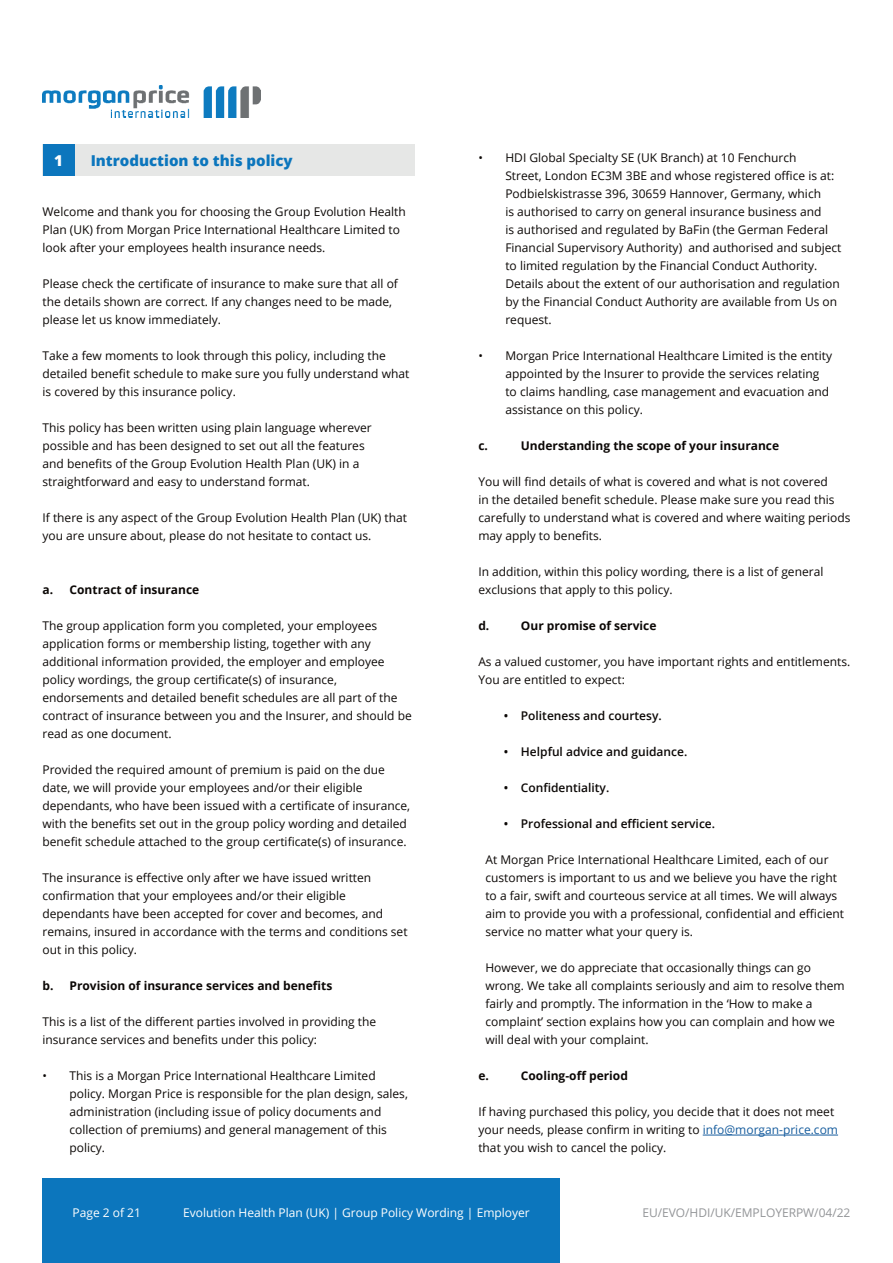
<style>
.page{position:relative;width:893px;height:1263px;background:#fff}
.page>*{position:absolute;margin:0;border:0;box-sizing:border-box;transform-origin:0 0}
.t1{font:800 15px "Open Sans";color:#0c76bd}
.t2{font:800 15px "Open Sans";color:#fff}
.abc_subheading{font:12px/18px "Open Sans";color:#0c0806}
.Main_text_body{font:12px/18px "Open Sans";color:#0c0806}
.Paragraph{font:12px/18px "Open Sans";color:#0c0806}
.Bullet{font:12px/18px "Open Sans";color:#0c0806}
.t3{font:700 12px "Open Sans";color:#0c0806}
.t4{font:600 12px "Open Sans";color:#0c0806}
.t5{font:12px "Open Sans";color:#fff}
.t6{font:12px "Open Sans";letter-spacing:-.005em;color:#939598}
.s1{color:#175d9e}
</style>
<div class="page">
<div style="left:43px;top:1178px;width:517px;height:85px;background:#0c76bd"></div>
<img style="left:43px;top:85px;width:218px;height:32px">
<div style="left:43px;top:144px;width:372px;height:32px;background:#e6e7e6"></div>
<div style="left:43px;top:144px;width:31px;height:32px;background:#0c76bd"></div>
<hr style="left:703px;top:1135px;width:135px;height:1px;background:#175d9e">
<p class="t2" style="left:54px;top:149px;width:10px">1</p>
<p class="t1" style="left:91px;top:149px;width:204px">Introduction to this policy</p>
<p class="Paragraph" style="left:43px;top:202px;width:365px">Welcome and thank you for choosing the Group Evolution Health<br>Plan (UK) from Morgan Price International Healthcare Limited to look after your employees health insurance needs.</p>
<p class="Paragraph" style="left:43px;top:274px;width:357px">Please check the certificate of insurance to make sure that all of the details shown are correct. If any changes need to be made, please let us know immediately.</p>
<p class="Paragraph" style="left:43px;top:346px;width:368px">Take a few moments to look through this policy, including the detailed benefit schedule to make sure you fully understand what is covered by this insurance policy.</p>
<p class="Paragraph" style="left:43px;top:418px;width:331px">This policy has been written using plain language wherever possible and has been designed to set out all the features and benefits of the Group Evolution Health Plan (UK) in a straightforward and easy to understand format.</p>
<p class="Paragraph" style="left:43px;top:508px;width:366px">If there is any aspect of the Group Evolution Health Plan (UK) that you are unsure about, please do not hesitate to contact us.</p>
<p class="t3" style="left:43px;top:581px;width:158px">a. Contract of insurance</p>
<p class="abc_subheading" style="left:43px;top:616px;width:371px">The group application form you completed, your employees application forms or membership listing, together with any additional information provided, the employer and employee policy wordings, the group certificate(s) of insurance, endorsements and detailed benefit schedules are all part of the contract of insurance between you and the Insurer, and should be read as one document.</p>
<p class="Main_text_body" style="left:43px;top:760px;width:369px">Provided the required amount of premium is paid on the due date, we will provide your employees and/or their eligible dependants, who have been issued with a certificate of insurance, with the benefits set out in the group policy wording and detailed benefit schedule attached to the group certificate(s) of insurance.</p>
<p class="Main_text_body" style="left:43px;top:868px;width:367px">The insurance is effective only after we have issued written confirmation that your employees and/or their eligible dependants have been accepted for cover and becomes, and remains, insured in accordance with the terms and conditions set out in this policy.</p>
<p class="t3" style="left:43px;top:977px;width:291px">b. Provision of insurance services and benefits</p>
<p class="Main_text_body" style="left:43px;top:1012px;width:335px">This is a list of the different parties involved in providing the insurance services and benefits under this policy:</p>
<p class="abc_subheading" style="left:70px;top:1066px;width:340px;text-indent:-27px">• This is a Morgan Price International Healthcare Limited policy. Morgan Price is responsible for the plan design, sales, administration (including issue of policy documents and collection of premiums) and general management of this policy.</p>
<p class="abc_subheading" style="left:505px;top:148px;width:338px;text-indent:-27px">• HDI Global Specialty SE (UK Branch) at 10 Fenchurch<br>Street, London EC3M 3BE and whose registered office is at:<br>Podbielskistrasse 396, 30659 Hannover, Germany, which<br>is authorised to carry on general insurance business and<br>is authorised and regulated by BaFin (the German Federal Financial Supervisory Authority) and authorised and subject to limited regulation by the Financial Conduct Authority.<br>Details about the extent of our authorisation and regulation by the Financial Conduct Authority are available from Us on request.</p>
<p class="abc_subheading" style="left:505px;top:346px;width:328px;text-indent:-27px">• Morgan Price International Healthcare Limited is the entity appointed by the Insurer to provide the services relating to claims handling, case management and evacuation and assistance on this policy.</p>
<p class="t3" style="left:478px;top:437px;width:11px">c.</p>
<p class="t3" style="left:521px;top:437px;width:260px">Understanding the scope of your insurance</p>
<p class="Main_text_body" style="left:478px;top:472px;width:374px">You will find details of what is covered and what is not covered<br>in the detailed benefit schedule. Please make sure you read this carefully to understand what is covered and where waiting periods may apply to benefits.</p>
<p class="Main_text_body" style="left:478px;top:562px;width:346px">In addition, within this policy wording, there is a list of general exclusions that apply to this policy.</p>
<p class="t3" style="left:478px;top:617px;width:13px">d.</p>
<p class="t3" style="left:521px;top:617px;width:137px">Our promise of service</p>
<p class="Main_text_body" style="left:478px;top:652px;width:373px">As a valued customer, you have important rights and entitlements.<br>You are entitled to expect:</p>
<p class="t4" style="left:504px;top:707px;width:159px">• Politeness and courtesy.</p>
<p class="t4" style="left:504px;top:743px;width:185px">• Helpful advice and guidance.</p>
<p class="t4" style="left:504px;top:779px;width:107px">• Confidentiality.</p>
<p class="t4" style="left:504px;top:815px;width:213px">• Professional and efficient service.</p>
<p class="Bullet" style="left:485px;top:850px;width:360px">At Morgan Price International Healthcare Limited, each of our customers is important to us and we believe you have the right to a fair, swift and courteous service at all times. We will always aim to provide you with a professional, confidential and efficient service no matter what your query is.</p>
<p class="Bullet" style="left:485px;top:958px;width:361px">However, we do appreciate that occasionally things can go wrong. We take all complaints seriously and aim to resolve them fairly and promptly. The information in the ‘How to make a complaint’ section explains how you can complain and how we will deal with your complaint.</p>
<p class="t3" style="left:478px;top:1067px;width:12px">e.</p>
<p class="t3" style="left:521px;top:1067px;width:109px">Cooling-off period</p>
<p class="Main_text_body" style="left:478px;top:1102px;width:361px">If having purchased this policy, you decide that it does not meet your needs, please confirm in writing to <span class="s1">info@morgan-price.com </span>that you wish to cancel the policy.</p>
<p class="t5" style="left:73px;top:1204px;width:70px">Page 2 of 21</p>
<p class="t5" style="left:183px;top:1204px;width:348px">Evolution Health Plan (UK) | Group Policy Wording | Employer</p>
<p class="t6" style="left:642px;top:1204px;width:209px">EU/EVO/HDI/UK/EMPLOYERPW/04/22</p>
</div>
